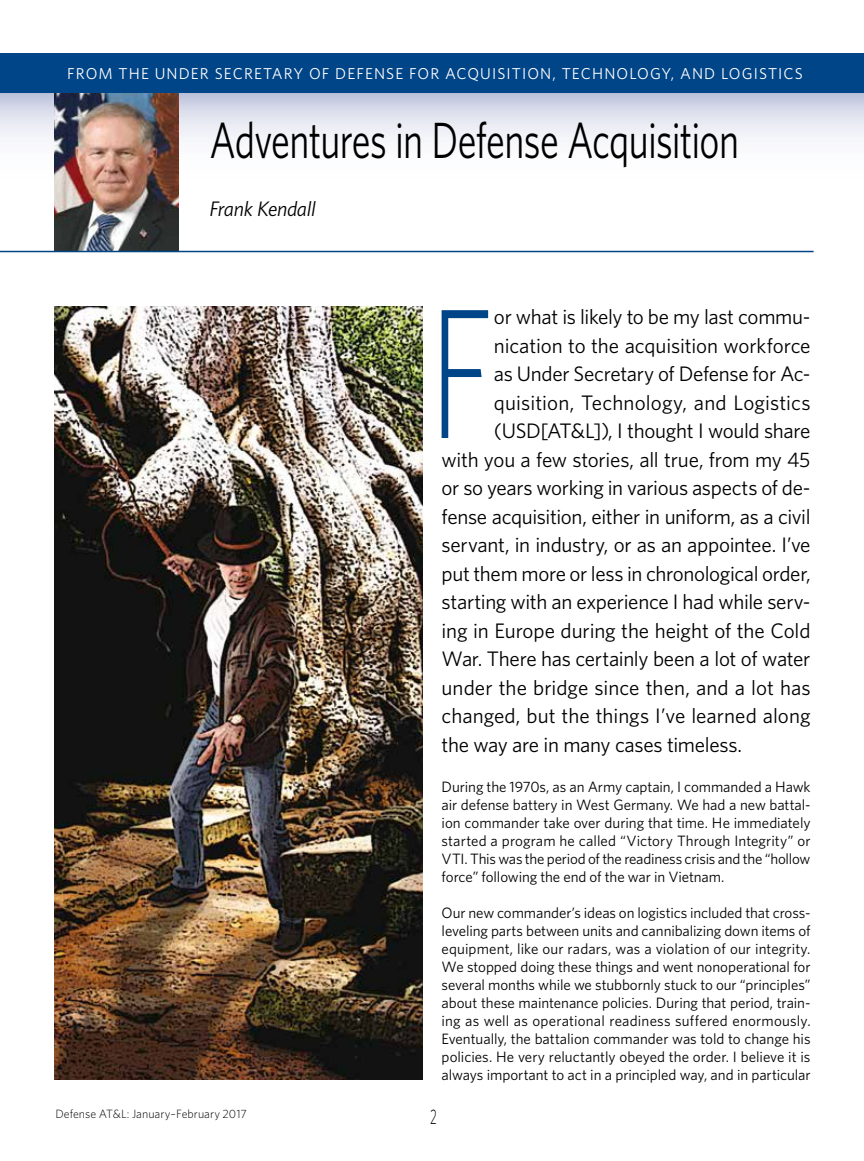
<style>
.page{position:relative;width:864px;height:1161px;background:#fff}
.page>*{position:absolute;margin:0;border:0;box-sizing:border-box;transform-origin:0 0}
.body_text_white_star{font:300 185.25px "Whitney";color:#004588;scale:.75 1}
.headline{font:51px "Whitney";letter-spacing:-.02em;color:#000;scale:.75 1}
.body_text_white_star-2{font:21px "Whitney";letter-spacing:-.015em;color:#000}
.body_text_white_star-3{font:21px "Whitney";letter-spacing:.005em;color:#000}
.byline{font:italic 21px "Whitney";letter-spacing:-.02em;color:#000}
.t1{font:300 21px "Whitney";color:#000;scale:.6 1}
.t2{font:15.75px "Whitney";letter-spacing:.07em;color:#fff}
.body_text{font:15px/18px "Whitney";letter-spacing:-.01em;color:#000;text-align:justify}
.t3{font:300 12px "Whitney";color:#000}
</style>
<div class="page">
<svg style="left:0;top:92px;width:864px;height:142px"></svg>
<img style="left:55px;top:92px;width:124px;height:159px">
<hr style="left:0;top:251px;width:814px;height:1px;background:#004588">
<div style="left:0;top:54px;width:864px;height:38px;background:#004588"></div>
<img style="left:54px;top:306px;width:369px;height:774px">
<p class="t2" style="left:67px;top:64px;width:737px">FROM THE UNDER SECRETARY OF DEFENSE FOR ACQUISITION, TECHNOLOGY, AND LOGISTICS</p>
<p class="headline" style="left:210px;top:109px;width:708px">Adventures in Defense Acquisition</p>
<p class="byline" style="left:210px;top:196px;width:108px">Frank Kendall</p>
<p class="body_text_white_star" style="left:428px;top:260px;width:90px">F</p>
<p class="body_text_white_star-2" style="left:494px;top:304px;width:318px">or what is likely to be my last commu-</p>
<p class="body_text_white_star-2" style="left:494px;top:332px;width:318px">nication to the acquisition workforce</p>
<p class="body_text_white_star-2" style="left:494px;top:361px;width:318px">as Under Secretary of Defense for Ac-</p>
<p class="body_text_white_star-3" style="left:494px;top:389px;width:318px">quisition, Technology, and Logistics</p>
<p class="body_text_white_star-2" style="left:494px;top:418px;width:318px">(USD[AT&amp;L]), I thought I would share</p>
<p class="body_text_white_star-2" style="left:442px;top:446px;width:370px">with you a few stories, all true, from my 45</p>
<p class="body_text_white_star-2" style="left:442px;top:475px;width:371px">or so years working in various aspects of de-</p>
<p class="body_text_white_star-2" style="left:442px;top:503px;width:370px">fense acquisition, either in uniform, as a civil</p>
<p class="body_text_white_star-2" style="left:442px;top:532px;width:370px">servant, in industry, or as an appointee. I’ve</p>
<p class="body_text_white_star-2" style="left:442px;top:560px;width:371px">put them more or less in chronological order,</p>
<p class="body_text_white_star-2" style="left:442px;top:589px;width:371px">starting with an experience I had while serv-</p>
<p class="body_text_white_star-2" style="left:442px;top:617px;width:370px">ing in Europe during the height of the Cold</p>
<p class="body_text_white_star-2" style="left:442px;top:646px;width:370px">War. There has certainly been a lot of water</p>
<p class="body_text_white_star-2" style="left:442px;top:674px;width:370px">under the bridge since then, and a lot has</p>
<p class="body_text_white_star-2" style="left:442px;top:703px;width:370px">changed, but the things I’ve learned along</p>
<p class="body_text_white_star-2" style="left:442px;top:731px;width:302px">the way are in many cases timeless.</p>
<p class="body_text" style="left:442px;top:778px;width:371px">During the 1970s, as an Army captain, I commanded a Hawk air defense battery in West Germany. We had a new battal&shy;ion commander take over during that time. He immediately started a program he called “Victory Through Integrity” or VTI. This was the period of the readiness crisis and the “hollow force” following the end of the war in Vietnam.</p>
<p class="body_text" style="left:442px;top:904px;width:371px">Our new commander’s ideas on logistics included that cross&shy;leveling parts between units and cannibalizing down items of equipment, like our radars, was a violation of our integrity.<br>We stopped doing these things and went nonoperational for several months while we stubbornly stuck to our “principles” about these maintenance policies. During that period, train&shy;ing as well as operational readiness suffered enormously.<br>Eventually, the battalion commander was told to change his policies. He very reluctantly obeyed the order. I believe it is always important to act in a principled way, and in particular</p>
<p class="t3" style="left:56px;top:1106px;width:193px">Defense AT&amp;L: January–February 2017</p>
<h3 class="t1" style="left:430px;top:1104px;width:13px">2</h3>
</div>
